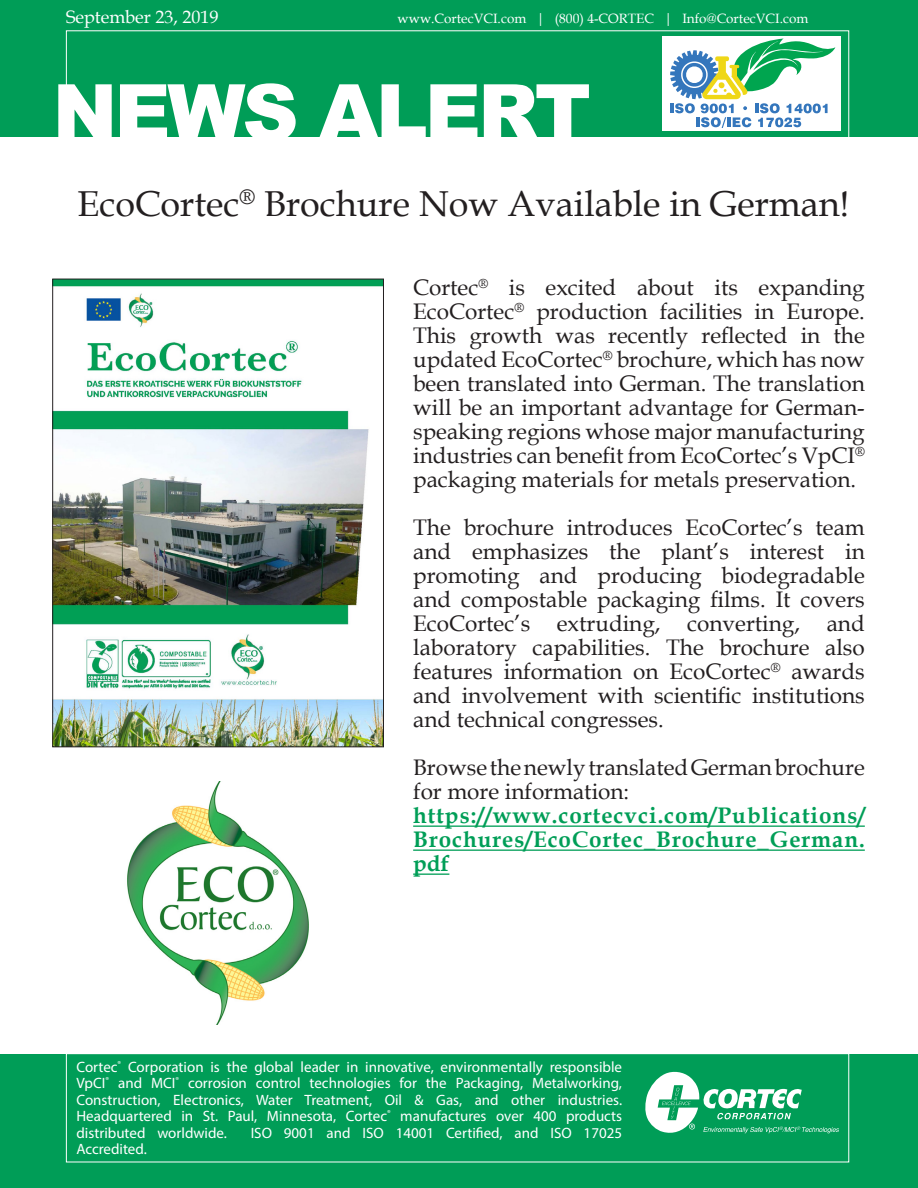
<style>
.page{position:relative;width:918px;height:1188px;background:#fff}
.page>*{position:absolute;margin:0;border:0;box-sizing:border-box;transform-origin:0 0}
.t1{font:900 78px "Arial";letter-spacing:-.04em;color:#fff}
.t2{font:36px "Book Antiqua";color:#231f20}
.t3{font:22.5px/24px "Book Antiqua";color:#231f20;text-align:justify}
.t4{font:700 22.5px/24px "Book Antiqua";letter-spacing:.04em;color:#009e57;text-align:justify}
.t5{font:18px "Book Antiqua";color:#fff}
.t6{font:15px/16.5px "Myriad Pro";color:#fff;text-align:justify}
.t7{font:13.5px "Book Antiqua";color:#fff}
</style>
<div class="page">
<div style="left:0;top:0;width:918px;height:136px;background:#009d57"></div>
<div style="left:66px;top:30px;width:783px;height:110px;border:1px solid #fff"></div>
<div style="left:662px;top:36px;width:179px;height:94px;background:#fff"></div>
<svg style="left:670px;top:38px;width:165px;height:89px"></svg>
<div style="left:0;top:1054px;width:918px;height:134px;background:#009d57"></div>
<svg style="left:645px;top:1071px;width:194px;height:63px"></svg>
<div style="left:66px;top:1053px;width:783px;height:109px;border:1px solid #fff"></div>
<hr style="left:413px;top:826px;width:452px;height:1px;background:#009e57">
<hr style="left:413px;top:850px;width:452px;height:1px;background:#009e57">
<hr style="left:413px;top:874px;width:36px;height:1px;background:#009e57">
<img style="left:54px;top:281px;width:328px;height:464px">
<div style="left:52px;top:279px;width:332px;height:468px;border:1px solid #231f20"></div>
<img style="left:127px;top:781px;width:182px;height:244px">
<p class="t5" style="left:66px;top:4px;width:154px">September 23, 2019</p>
<p class="t7" style="left:398px;top:9px;width:412px">www.CortecVCI.com | (800) 4-CORTEC | Info@CortecVCI.com</p>
<p class="t1" style="left:52px;top:56px;width:540px">NEWS ALERT</p>
<p class="t2" style="left:77px;top:179px;width:774px">EcoCortec<sup>®</sup> Brochure Now Available in German!</p>
<p class="t3" style="left:413px;top:275px;width:453px">Cortec<sup>®</sup> is excited about its expanding EcoCortec<sup>®</sup> production facilities in Europe.<br>This growth was recently reflected in the updated EcoCortec<sup>®</sup> brochure, which has now been translated into German. The translation will be an important advantage for German&shy;speaking regions whose major manufacturing industries can benefit from EcoCortec’s VpCI<sup>® </sup>packaging materials for metals preservation.</p>
<p class="t3" style="left:413px;top:515px;width:453px">The brochure introduces EcoCortec’s team and emphasizes the plant’s interest in promoting and producing biodegradable and compostable packaging films. It covers EcoCortec’s extruding, converting, and laboratory capabilities. The brochure also features information on EcoCortec<sup>®</sup> awards and involvement with scientific institutions and technical congresses.</p>
<p class="t3" style="left:413px;top:755px;width:453px">Browse the newly translated German brochure for more information:</p>
<p class="t4" style="left:413px;top:804px;width:453px">https://www.cortecvci.com/Publications/ Brochures/EcoCortec_Brochure_German. pdf</p>
<p class="t6" style="left:76px;top:1058px;width:547px">Cortec<sup>®</sup> Corporation is the global leader in innovative, environmentally responsible VpCI<sup>®</sup> and MCI<sup>®</sup> corrosion control technologies for the Packaging, Metalworking, Construction, Electronics, Water Treatment, Oil &amp; Gas, and other industries.<br>Headquartered in St. Paul, Minnesota, Cortec<sup>®</sup> manufactures over 400 products distributed worldwide.</p>
<p class="t6" style="left:251px;top:1124px;width:373px">ISO 9001 and ISO 14001 Certified, and ISO 17025</p>
<p class="t6" style="left:76px;top:1141px;width:72px">Accredited.</p>
</div>
